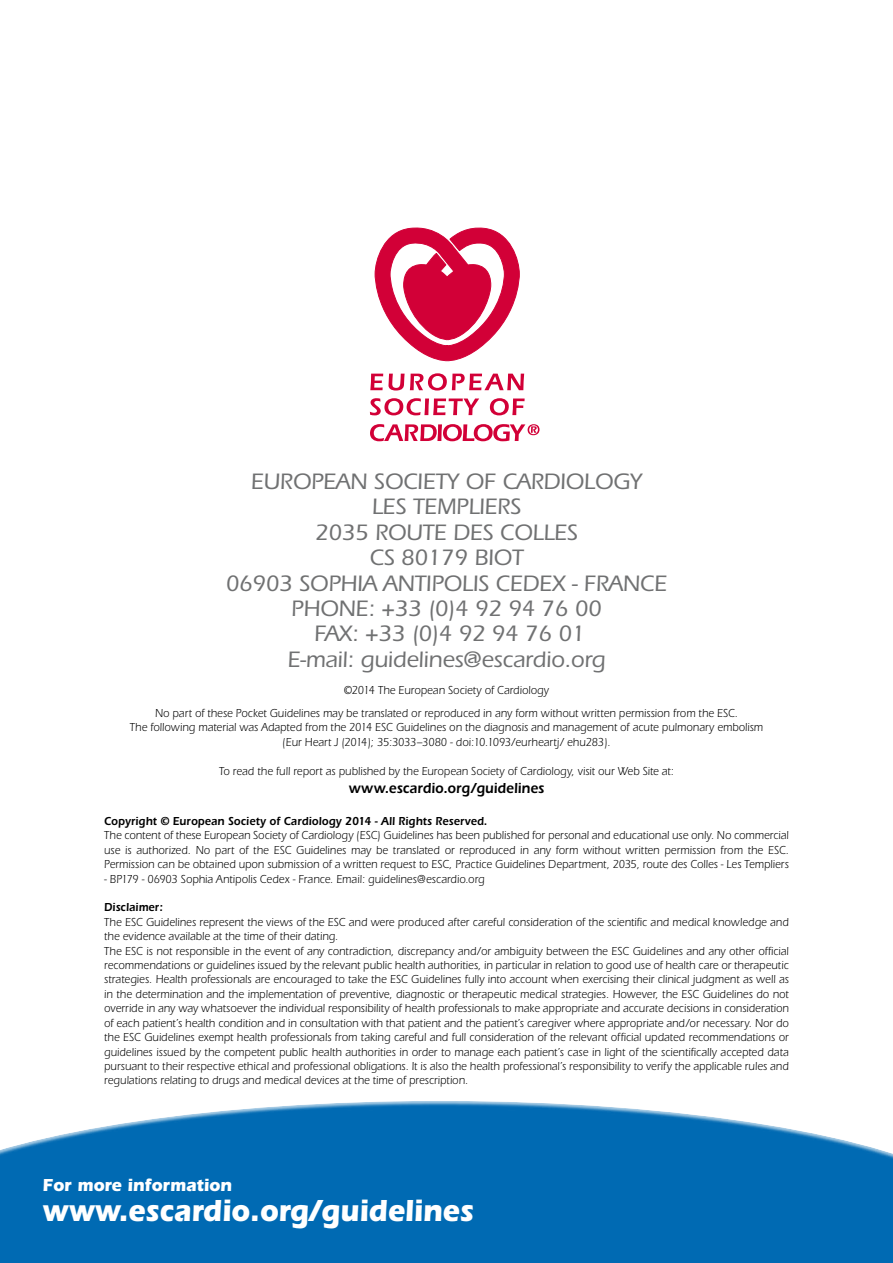
<style>
.page{position:relative;width:893px;height:1263px;background:#fff}
.page>*{position:absolute;margin:0;border:0;box-sizing:border-box;transform-origin:0 0}
.t1{font:700 31.5px "Itc Eras";color:#fff;scale:.91 1}
.t2{font:500 23.1px/25.5px "Itc Eras";letter-spacing:-.01em;color:#707172;text-align:center}
.t3{font:700 18px "Itc Eras";color:#fff;scale:.95 1}
.t4{font:600 15px "Itc Eras";letter-spacing:.005em;color:#000;scale:.91 1}
.t5{font:12px/14.4px "Itc Eras";letter-spacing:.01em;color:#000;text-align:center;scale:.91 1}
.t6{font:600 12px "Itc Eras";letter-spacing:.01em;color:#000;scale:.91 1}
</style>
<div class="page">
<div style="left:0;top:1098px;width:893px;height:91px;background:#fff;opacity:.8"></div>
<div style="left:0;top:1174px;width:893px;height:89px;background:#006ab3"></div>
<svg style="left:370px;top:373px;width:154px;height:17px"></svg>
<svg style="left:370px;top:398px;width:109px;height:17px"></svg>
<svg style="left:490px;top:398px;width:35px;height:17px"></svg>
<svg style="left:370px;top:424px;width:169px;height:17px"></svg>
<svg style="left:375px;top:227px;width:145px;height:134px"></svg>
<h2 class="t2" style="left:226px;top:468px;width:443px">EUROPEAN SOCIETY OF CARDIOLOGY<br>LES TEMPLIERS<br>2035 ROUTE DES COLLES<br>CS 80179 BIOT<br>06903 SOPHIA ANTIPOLIS CEDEX - FRANCE<br>PHONE: +33 (0)4 92 94 76 00<br>FAX: +33 (0)4 92 94 76 01<br>E-mail: guidelines@escardio.org</h2>
<p class="t5" style="left:155px;top:678px;width:642px;line-height:23.4px">©2014 The European Society of Cardiology<br>No part of these Pocket Guidelines may be translated or reproduced in any form without written permission from the ESC.</p>
<p class="t5" style="left:130px;top:720px;width:697px">The following material was Adapted from the 2014 ESC Guidelines on the diagnosis and management of acute pulmonary embolism (Eur Heart J (2014); 35:3033–3080 - doi:10.1093/eurheartj/ ehu283).</p>
<p class="t5" style="left:219px;top:764px;width:501px">To read the full report as published by the European Society of Cardiology, visit our Web Site at:</p>
<p class="t4" style="left:349px;top:779px;width:216px">www.escardio.org/guidelines</p>
<p class="t6" style="left:104px;top:814px;width:423px">Copyright © European Society of Cardiology 2014 - All Rights Reserved.</p>
<p class="t5" style="left:104px;top:828px;width:754px;text-align:justify">The content of these European Society of Cardiology (ESC) Guidelines has been published for personal and educational use only. No commercial use is authorized. No part of the ESC Guidelines may be translated or reproduced in any form without written permission from the ESC.<br>Permission can be obtained upon submission of a written request to ESC, Practice Guidelines Department, 2035, route des Colles - Les Templiers</p>
<p class="t5" style="left:104px;top:872px;width:420px">- BP179 - 06903 Sophia Antipolis Cedex - France. Email: guidelines@escardio.org</p>
<p class="t6" style="left:104px;top:900px;width:66px">Disclaimer:</p>
<p class="t5" style="left:104px;top:915px;width:754px;text-align:left">The ESC Guidelines represent the views of the ESC and were produced after careful consideration of the scientific and medical knowledge and the evidence available at the time of their dating.<br>The ESC is not responsible in the event of any contradiction, discrepancy and/or ambiguity between the ESC Guidelines and any other official recommendations or guidelines issued by the relevant public health authorities, in particular in relation to good use of health care or therapeutic strategies. Health professionals are encouraged to take the ESC Guidelines fully into account when exercising their clinical judgment as well as in the determination and the implementation of preventive, diagnostic or therapeutic medical strategies. However, the ESC Guidelines do not override in any way whatsoever the individual responsibility of health professionals to make appropriate and accurate decisions in consideration of each patient’s health condition and in consultation with that patient and the patient’s caregiver where appropriate and/or necessary. Nor do the ESC Guidelines exempt health professionals from taking careful and full consideration of the relevant official updated recommendations or guidelines issued by the competent public health authorities in order to manage each patient’s case in light of the scientifically accepted data pursuant to their respective ethical and professional obligations. It is also the health professional’s responsibility to verify the applicable rules and regulations relating to drugs and medical devices at the time of prescription.</p>
<h3 class="t3" style="left:43px;top:1175px;width:201px">For more information</h3>
<h1 class="t1" style="left:43px;top:1192px;width:475px">www.escardio.org/guidelines</h1>
</div>
